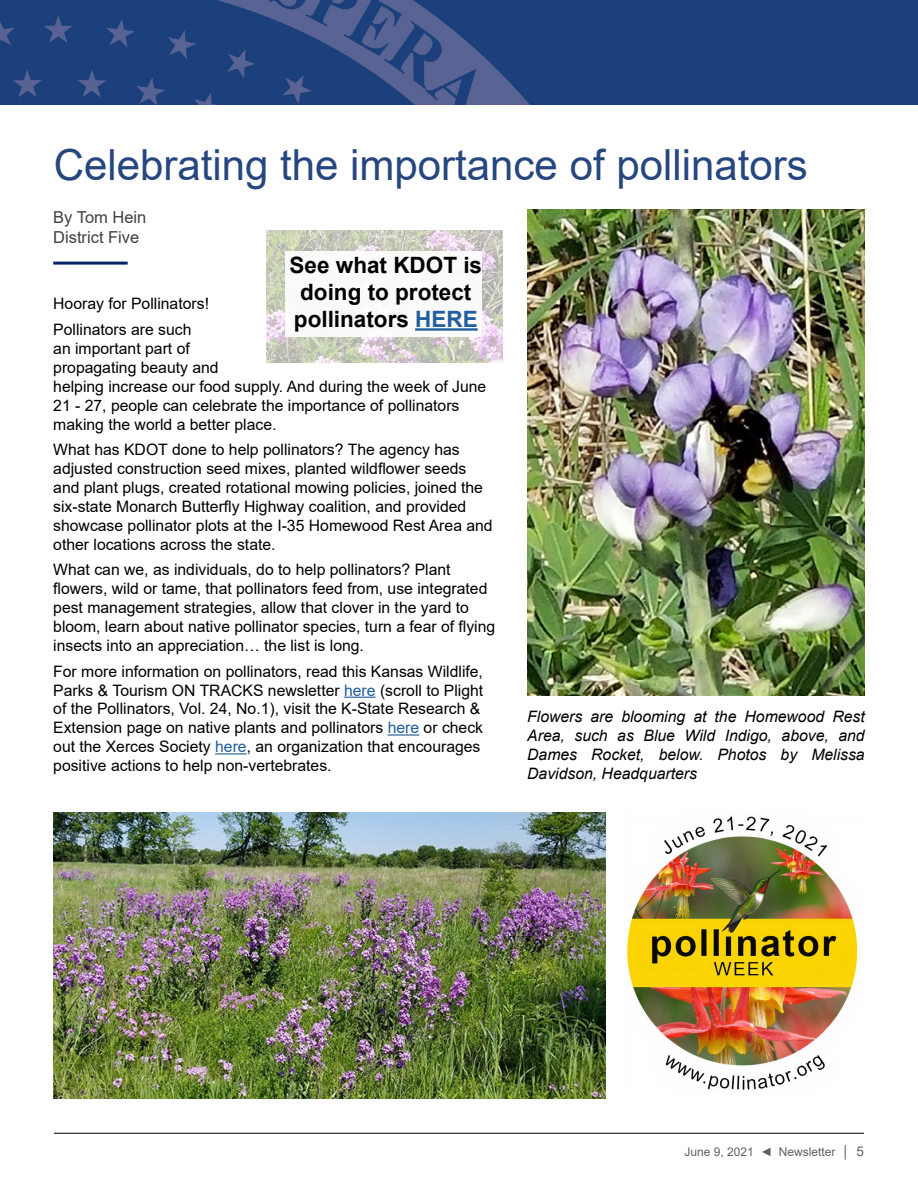
<style>
.page{position:relative;width:918px;height:1188px;background:#fff}
.page>*{position:absolute;margin:0;border:0;box-sizing:border-box;transform-origin:0 0}
.t1{font:42.9px "Arial";color:#264680}
.t2{font:700 22.5px/27px "Arial";color:#000}
.t3{font:16.5px/19.8px "Arial";color:#414042}
.t4{font:15.75px/18.9px "Arial";color:#000}
.t5{font:italic 15.75px/18.9px "Arial";color:#000;text-align:justify}
.t6{font:12px "Arial";color:#606163}
.s1{color:#215e9e}
.s2{font-size:13.5px}
</style>
<div class="page">
<hr style="left:54px;top:1133px;width:810px;height:1px;background:#000">
<img style="left:0;top:0;width:711px;height:105px">
<div style="left:711px;top:0;width:207px;height:105px;background:#1c407c"></div>
<hr style="left:344px;top:697px;width:32px;height:1px;background:#215e9e">
<hr style="left:388px;top:734px;width:31px;height:2px;background:#215e9e">
<hr style="left:215px;top:753px;width:32px;height:1px;background:#215e9e">
<hr style="left:53px;top:262px;width:75px;height:3px;background:#002569">
<img style="left:626px;top:816px;width:232px;height:274px">
<img style="left:527px;top:209px;width:338px;height:486px">
<img style="left:53px;top:812px;width:552px;height:287px">
<img style="left:266px;top:230px;width:237px;height:132px">
<div style="left:286px;top:251px;width:196px;height:86px;background:#fafaf8"></div>
<hr style="left:415px;top:328px;width:63px;height:3px;background:#215e9e">
<h1 class="t1" style="left:54px;top:135px;width:755px">Celebrating the importance of pollinators</h1>
<p class="t3" style="left:53px;top:207px;width:95px">By Tom Hein<br>District Five</p>
<h2 class="t2" style="left:290px;top:252px;width:194px">See what KDOT is doing to protect pollinators <span class="s1">HERE</span></h2>
<p class="t4" style="left:53px;top:291px;width:157px;line-height:25.7px">Hooray for Pollinators!<br>Pollinators are such</p>
<p class="t4" style="left:53px;top:339px;width:435px">an important part of<br>propagating beauty and<br>helping increase our food supply. And during the week of June 21 - 27, people can celebrate the importance of pollinators making the world a better place.</p>
<p class="t4" style="left:53px;top:440px;width:441px">What has KDOT done to help pollinators? The agency has adjusted construction seed mixes, planted wildflower seeds and plant plugs, created rotational mowing policies, joined the six-state Monarch Butterfly Highway coalition, and provided showcase pollinator plots at the I-35 Homewood Rest Area and other locations across the state.</p>
<p class="t4" style="left:53px;top:560px;width:444px">What can we, as individuals, do to help pollinators? Plant flowers, wild or tame, that pollinators feed from, use integrated pest management strategies, allow that clover in the yard to bloom, learn about native pollinator species, turn a fear of flying insects into an appreciation… the list is long.</p>
<p class="t4" style="left:53px;top:662px;width:432px">For more information on pollinators, read this Kansas Wildlife, Parks &amp; Tourism ON TRACKS newsletter <span class="s1">here</span> (scroll to Plight of the Pollinators, Vol. 24, No.1), visit the K-State Research &amp; Extension page on native plants and pollinators <span class="s1">here</span> or check out the Xerces Society <span class="s1">here</span>, an organization that encourages positive actions to help non-vertebrates.</p>
<p class="t5" style="left:527px;top:707px;width:339px">Flowers are blooming at the Homewood Rest Area, such as Blue Wild Indigo, above, and Dames Rocket, below. Photos by Melissa Davidson, Headquarters</p>
<p class="t6" style="left:684px;top:1143px;width:181px">June 9, 2021 ◄ Newsletter │ <span class="s2">5</span></p>
</div>
